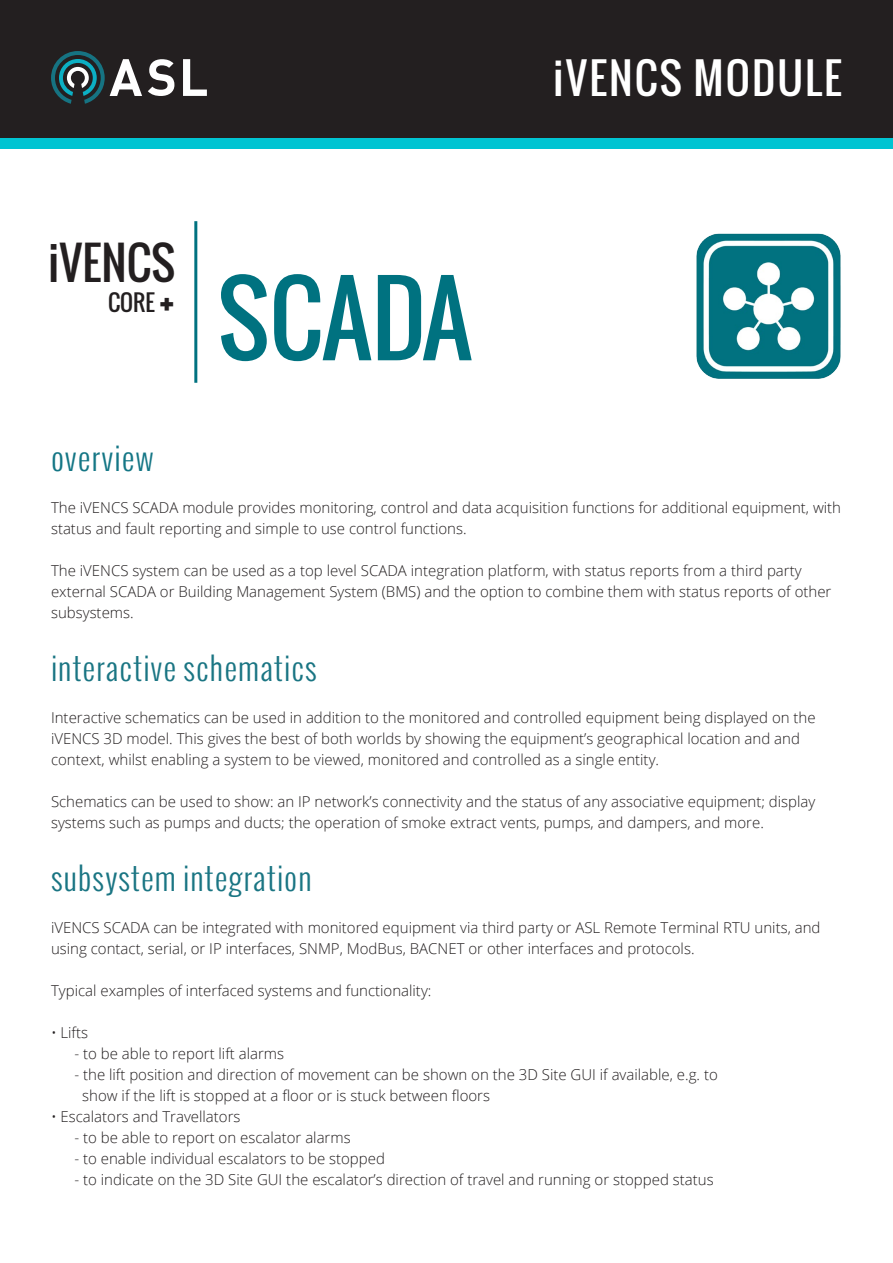
<style>
.page{position:relative;width:893px;height:1263px;background:#fff}
.page>*{position:absolute;margin:0;border:0;box-sizing:border-box;transform-origin:0 0}
.t1{font:97.5px "Oswald";color:#007280}
.t2{font:45px "Oswald";color:#231f20}
.t3{font:42px "Oswald";letter-spacing:.05em;color:#fff}
.t4{font:300 31.5px "Oswald";letter-spacing:.03em;color:#1a7583}
.iVENCS_Handout_subhe{font:300 31.5px "Oswald";letter-spacing:.03em;color:#147685}
.t5{font:22.5px "Oswald";color:#231f20}
.t6{font:300 15px/21px "Open Sans";color:#231f20}
</style>
<div class="page">
<div style="left:0;top:0;width:893px;height:138px;background:#231f20"></div>
<div style="left:0;top:138px;width:893px;height:11px;background:#00c4d2"></div>
<svg style="left:148px;top:59px;width:26px;height:37px"></svg>
<svg style="left:183px;top:59px;width:24px;height:37px"></svg>
<svg style="left:51px;top:51px;width:91px;height:53px;background:#41565a"></svg>
<img style="left:696px;top:233px;width:145px;height:146px">
<hr style="left:194px;top:221px;width:3px;height:162px;background:#007280">
<p class="t2" style="left:48px;top:229px;width:129px">iVENCS</p>
<p class="t5" style="left:108px;top:285px;width:48px">CORE</p>
<p class="t2" style="left:159px;top:266px;width:17px">+</p>
<p class="iVENCS_Handout_subhe" style="left:51px;top:436px;width:105px">overview</p>
<p class="t1" style="left:217px;top:245px;width:256px">SCADA</p>
<p class="t3" style="left:553px;top:46px;width:290px">iVENCS MODULE</p>
<p class="t6" style="left:51px;top:497px;width:792px">The iVENCS SCADA module provides monitoring, control and data acquisition functions for additional equipment, with status and fault reporting and simple to use control functions.</p>
<p class="t6" style="left:51px;top:560px;width:782px">The iVENCS system can be used as a top level SCADA integration platform, with status reports from a third party external SCADA or Building Management System (BMS) and the option to combine them with status reports of other subsystems.</p>
<p class="t4" style="left:51px;top:646px;width:267px">interactive schematics</p>
<p class="t6" style="left:51px;top:707px;width:766px">Interactive schematics can be used in addition to the monitored and controlled equipment being displayed on the iVENCS 3D model. This gives the best of both worlds by showing the equipment’s geographical location and and context, whilst enabling a system to be viewed, monitored and controlled as a single entity.</p>
<p class="t6" style="left:51px;top:791px;width:766px">Schematics can be used to show: an IP network’s connectivity and the status of any associative equipment; display systems such as pumps and ducts; the operation of smoke extract vents, pumps, and dampers, and more.</p>
<p class="t4" style="left:51px;top:856px;width:262px">subsystem integration</p>
<p class="t6" style="left:51px;top:917px;width:771px">iVENCS SCADA can be integrated with monitored equipment via third party or ASL Remote Terminal RTU units, and using contact, serial, or IP interfaces, SNMP, ModBus, BACNET or other interfaces and protocols.</p>
<p class="t6" style="left:51px;top:980px;width:382px">Typical examples of interfaced systems and functionality:</p>
<p class="t6" style="left:51px;top:1022px;width:39px">• Lifts</p>
<p class="t6" style="left:74px;top:1043px;width:211px">- to be able to report lift alarms</p>
<p class="t6" style="left:74px;top:1064px;width:645px">- the lift position and direction of movement can be shown on the 3D Site GUI if available, e.g. to</p>
<p class="t6" style="left:82px;top:1085px;width:409px">show if the lift is stopped at a floor or is stuck between floors</p>
<p class="t6" style="left:51px;top:1106px;width:191px">• Escalators and Travellators</p>
<p class="t6" style="left:74px;top:1127px;width:278px">- to be able to report on escalator alarms</p>
<p class="t6" style="left:74px;top:1148px;width:312px">- to enable individual escalators to be stopped</p>
<p class="t6" style="left:74px;top:1169px;width:641px">- to indicate on the 3D Site GUI the escalator’s direction of travel and running or stopped status</p>
</div>
